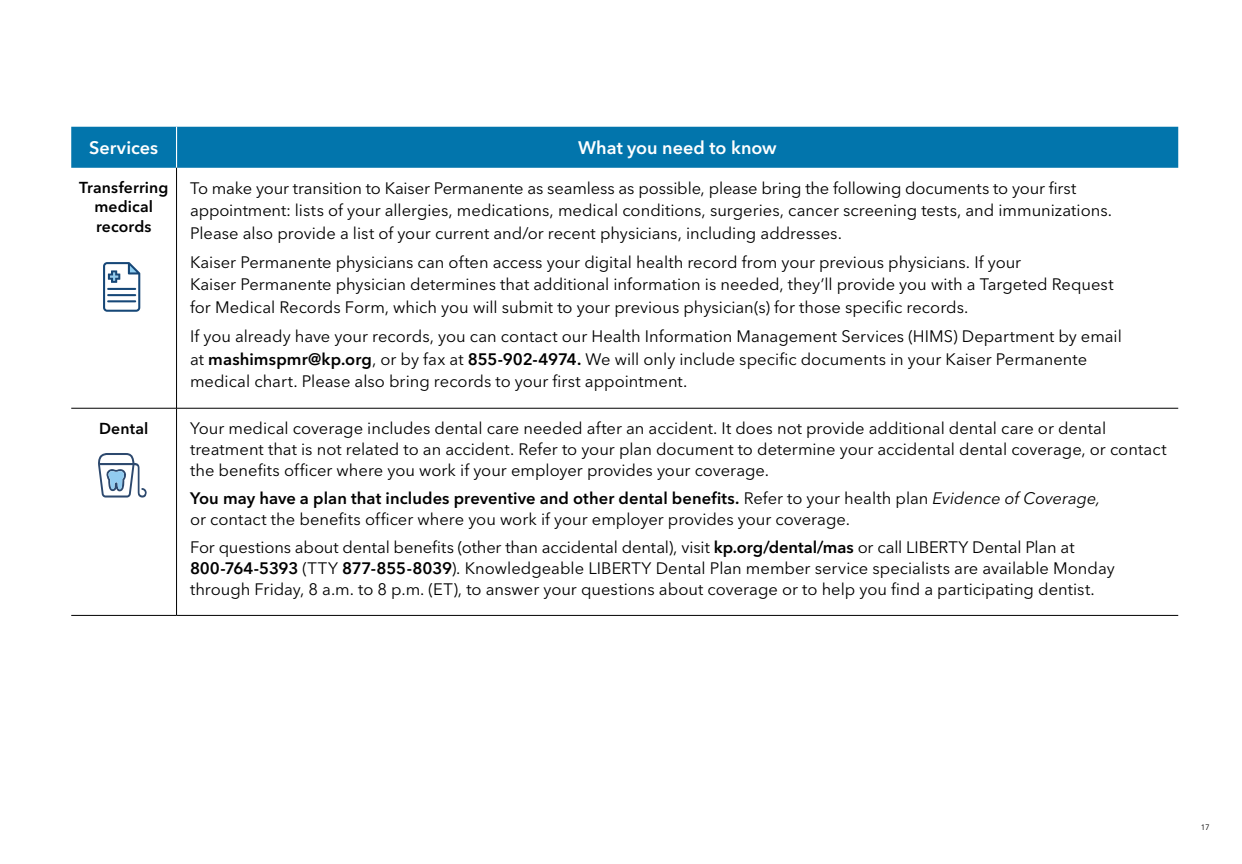
<style>
.page{position:relative;width:1242px;height:864px;background:#fff}
.page>*{position:absolute;margin:0;border:0;box-sizing:border-box;transform-origin:0 0}
.t1{font:600 18px "Avenir Next LT Pro";color:#fff}
.t2{font:16.5px/22.5px "Avenir Next LT Pro";color:#000}
.t3{font:600 15.75px/19.5px "Avenir Next LT Pro";letter-spacing:.01em;color:#000;text-align:center}
.t4{font:7.8px "Avenir Next LT Pro";color:#000}
.s1{font-weight:600}
.s2{font-style:italic}
</style>
<div class="page">
<div style="left:71px;top:127px;width:1107px;height:41px;background:#0275ac"></div>
<hr style="left:176px;top:127px;width:1px;height:41px;background:#fff">
<hr style="left:71px;top:408px;width:106px;height:1px;background:#000">
<hr style="left:177px;top:408px;width:1001px;height:1px;background:#000">
<hr style="left:71px;top:615px;width:106px;height:1px;background:#000">
<hr style="left:177px;top:615px;width:1001px;height:1px;background:#000">
<hr style="left:176px;top:168px;width:1px;height:240px;background:#000">
<hr style="left:176px;top:408px;width:1px;height:207px;background:#000">
<svg style="left:103px;top:262px;width:37px;height:50px"></svg>
<svg style="left:98px;top:453px;width:49px;height:45px"></svg>
<p class="t1" style="left:89px;top:137px;width:71px">Services</p>
<p class="t1" style="left:578px;top:137px;width:200px">What you need to know</p>
<p class="t3" style="left:79px;top:178px;width:91px">Transferring medical records</p>
<p class="t2" style="left:190px;top:177px;width:924px">To make your transition to Kaiser Permanente as seamless as possible, please bring the following documents to your first appointment: lists of your allergies, medications, medical conditions, surgeries, cancer screening tests, and immunizations.<br>Please also provide a list of your current and/or recent physicians, including addresses.</p>
<p class="t2" style="left:190px;top:251px;width:925px">Kaiser Permanente physicians can often access your digital health record from your previous physicians. If your<br>Kaiser Permanente physician determines that additional information is needed, they’ll provide you with a Targeted Request for Medical Records Form, which you will submit to your previous physician(s) for those specific records.</p>
<p class="t2" style="left:190px;top:325px;width:933px">If you already have your records, you can contact our Health Information Management Services (HIMS) Department by email at <span class="s1">mashimspmr@kp.org</span>, or by fax at <span class="s1">855-902-4974.</span> We will only include specific documents in your Kaiser Permanente medical chart. Please also bring records to your first appointment.</p>
<p class="t3" style="left:99px;top:418px;width:51px">Dental</p>
<p class="t2" style="left:190px;top:418px;width:978px;line-height:21px">Your medical coverage includes dental care needed after an accident. It does not provide additional dental care or dental treatment that is not related to an accident. Refer to your plan document to determine your accidental dental coverage, or contact the benefits officer where you work if your employer provides your coverage.</p>
<p class="t2" style="left:190px;top:488px;width:912px;line-height:21px"><span class="s1">You may have a plan that includes preventive and other dental benefits.</span> Refer to your health plan <span class="s2">Evidence of Coverage, </span>or contact the benefits officer where you work if your employer provides your coverage.</p>
<p class="t2" style="left:190px;top:536px;width:926px;line-height:21px">For questions about dental benefits (other than accidental dental), visit <span class="s1">kp.org/dental/mas</span> or call LIBERTY Dental Plan at<br><span class="s1">800-764-5393</span> (TTY <span class="s1">877-855-8039</span>). Knowledgeable LIBERTY Dental Plan member service specialists are available Monday through Friday, 8 a.m. to 8 p.m. (ET), to answer your questions about coverage or to help you find a participating dentist.</p>
<p class="t4" style="left:1201px;top:822px;width:10px">17</p>
</div>
